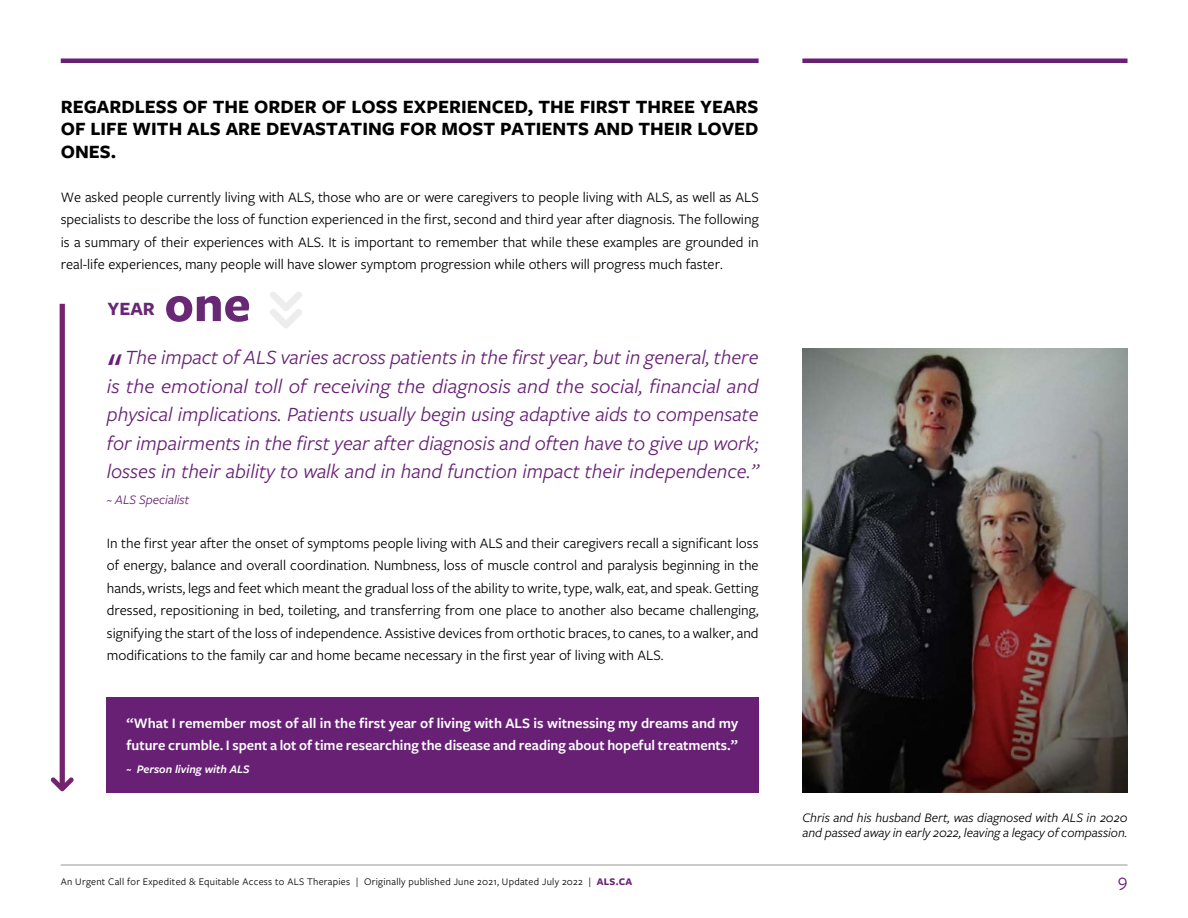
<style>
.page{position:relative;width:1188px;height:918px;background:#fff}
.page>*{position:absolute;margin:0;border:0;box-sizing:border-box;transform-origin:0 0}
.t1{font:700 52.5px "Freight Sans Pro";color:#692875}
.t2{font:45px "Myriad Pro";color:#682075}
.t3{font:italic 21px/28.5px "Freight Sans Pro";color:#682075;text-align:justify}
.t4{font:700 19.5px/22.5px "Freight Sans Pro";color:#000;text-align:justify}
.t5{font:700 19.5px "Freight Sans Pro";color:#692875}
.t6{font:19.5px "Freight Sans Pro";color:#682075}
.t7{font:15px/22.5px "Freight Sans Pro";color:#000;text-align:justify}
.t8{font:600 15px/22.5px "Freight Sans Pro";color:#fff}
.t9{font:italic 13.5px/15px "Freight Sans Pro";color:#000}
.t10{font:italic 13.5px "Freight Sans Pro";color:#682075}
.t11{font:italic 600 12px "Freight Sans Pro";color:#fff}
.t12{font:10.5px "Freight Sans Pro";letter-spacing:.025em;color:#000}
.s1{font-weight:700;color:#682075}
</style>
<div class="page">
<hr style="left:61px;top:865px;width:1067px;height:1px;background:#939598">
<div style="left:802px;top:58px;width:326px;height:5px;background:#682075"></div>
<div style="left:61px;top:58px;width:698px;height:5px;background:#682075"></div>
<div style="left:106px;top:697px;width:653px;height:96px;background:#682075"></div>
<svg style="left:270px;top:292px;width:32px;height:36px"></svg>
<div style="left:60px;top:304px;width:5px;height:485px;background:#74236d"></div>
<svg style="left:51px;top:777px;width:23px;height:15px"></svg>
<img style="left:802px;top:348px;width:325px;height:445px">
<h3 class="t4" style="left:61px;top:95px;width:699px">REGARDLESS OF THE ORDER OF LOSS EXPERIENCED, THE FIRST THREE YEARS OF LIFE WITH ALS ARE DEVASTATING FOR MOST PATIENTS AND THEIR LOVED ONES.</h3>
<p class="t7" style="left:61px;top:185px;width:699px">We asked people currently living with ALS, those who are or were caregivers to people living with ALS, as well as ALS specialists to describe the loss of function experienced in the first, second and third year after diagnosis. The following is a summary of their experiences with ALS. It is important to remember that while these examples are grounded in real-life experiences, many people will have slower symptom progression while others will progress much faster.</p>
<h3 class="t5" style="left:107px;top:295px;width:49px">YEAR</h3>
<h1 class="t1" style="left:165px;top:268px;width:88px">one</h1>
<p class="t3" style="left:107px;top:342px;width:653px;text-indent:18px">The impact of ALS varies across patients in the first year, but in general, there is the emotional toll of receiving the diagnosis and the social, financial and physical implications. Patients usually begin using adaptive aids to compensate for impairments in the first year after diagnosis and often have to give up work; losses in their ability to walk and in hand function impact their independence.”</p>
<p class="t10" style="left:107px;top:491px;width:84px">~ ALS Specialist</p>
<h2 class="t2" style="left:107px;top:342px;width:17px">“</h2>
<p class="t7" style="left:107px;top:531px;width:653px">In the first year after the onset of symptoms people living with ALS and their caregivers recall a significant loss of energy, balance and overall coordination. Numbness, loss of muscle control and paralysis beginning in the hands, wrists, legs and feet which meant the gradual loss of the ability to write, type, walk, eat, and speak. Getting dressed, repositioning in bed, toileting, and transferring from one place to another also became challenging, signifying the start of the loss of independence. Assistive devices from orthotic braces, to canes, to a walker, and modifications to the family car and home became necessary in the first year of living with ALS.</p>
<p class="t8" style="left:127px;top:711px;width:613px">“What I remember most of all in the first year of living with ALS is witnessing my dreams and my future crumble. I spent a lot of time researching the disease and reading about hopeful treatments.”</p>
<p class="t11" style="left:127px;top:761px;width:125px">~ Person living with ALS</p>
<p class="t9" style="left:802px;top:810px;width:327px">Chris and his husband Bert, was diagnosed with ALS in 2020 and passed away in early 2022, leaving a legacy of compassion.</p>
<p class="t12" style="left:61px;top:875px;width:573px">An Urgent Call for Expedited &amp; Equitable Access to ALS Therapies | Originally published June 2021, Updated July 2022 | <span class="s1">ALS.CA</span></p>
<h3 class="t6" style="left:1118px;top:868px;width:11px">9</h3>
</div>
